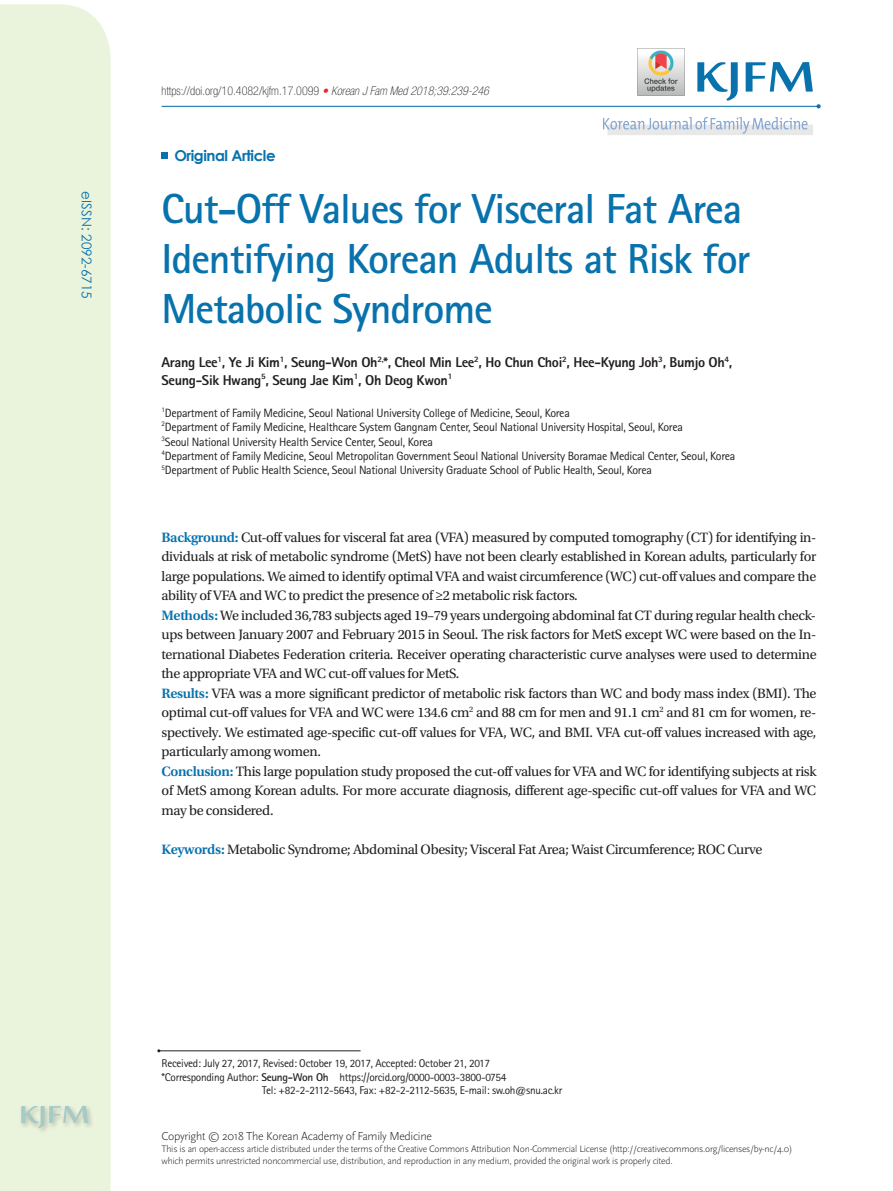
<style>
.page{position:relative;width:893px;height:1191px;background:#fff}
.page>*{position:absolute;margin:0;border:0;box-sizing:border-box;transform-origin:0 0}
.t1{font:700 42px/50.4px "Rotis Sans Serif Std";letter-spacing:-.025em;color:#0872ad}
.t2{font:700 15px "Century Gothic";letter-spacing:-.03em;color:#0872ad}
.t3{font:14.25px/19.5px "Utopia Std";letter-spacing:-.025em;color:#231f20}
.t4{font:800 14.25px/17.1px "Rotis Sans Serif Std";letter-spacing:-.025em;color:#231f20}
.t5{font:13.5px "Century Gothic";color:#0872ad}
.t6{font:12px/14.4px "Rotis Sans Serif Std";letter-spacing:-.025em;color:#231f20}
.t7{font:100 condensed 12px "Helvetica Neue LT Std";color:#231f20}
.t8{font:300 12px "Scala Sans";letter-spacing:-.025em;color:#231f20}
.t9{font:11.25px "Rotis Sans Serif Std";letter-spacing:-.025em;color:#231f20}
.t10{font:300 9.75px/11.7px "Scala Sans";letter-spacing:-.025em;color:#231f20}
.s1{font-style:italic;color:#e02a30}
.s2{font-style:italic}
.s3{font-weight:600;color:#0872ad}
.s4{font-weight:700}
</style>
<div class="page">
<div style="left:0;top:4px;width:111px;height:1187px;background:#eaf3dc"></div>
<hr style="left:162px;top:106px;width:657px;height:1px;background:#0872ad">
<svg style="left:697px;top:62px;width:124px;height:46px"></svg>
<div style="left:607px;top:125px;width:206px;height:10px;background:#e8e8e9"></div>
<svg style="left:603px;top:117px;width:204px;height:17px"></svg>
<div style="left:19px;top:1103px;width:76px;height:31px;background:#231f20;opacity:.75"></div>
<svg style="left:21px;top:1106px;width:67px;height:22px"></svg>
<hr style="left:159px;top:1050px;width:202px;height:1px;background:#231f20">
<div style="left:162px;top:152px;width:6px;height:7px;background:#0872ad"></div>
<img style="left:638px;top:50px;width:46px;height:46px">
<p class="t5" style="left:96px;top:191px;width:109px;rotate:90deg">eISSN: 2092-6715</p>
<p class="t7" style="left:162px;top:84px;width:329px">https://doi.org/10.4082/kjfm.17.0099 <span class="s1">•</span> <span class="s2">Korean J Fam Med 2018;39:239-246</span></p>
<p class="t2" style="left:174px;top:144px;width:103px">Original Article</p>
<h1 class="t1" style="left:162px;top:182px;width:590px">Cut-Off Values for Visceral Fat Area<br>Identifying Korean Adults at Risk for<br>Metabolic Syndrome</h1>
<p class="t4" style="left:162px;top:354px;width:572px">Arang Lee<sup>1</sup>, Ye Ji Kim<sup>1</sup>, Seung-Won Oh<sup>2,</sup>*, Cheol Min Lee<sup>2</sup>, Ho Chun Choi<sup>2</sup>, Hee-Kyung Joh<sup>3</sup>, Bumjo Oh<sup>4</sup>,<br>Seung-Sik Hwang<sup>5</sup>, Seung Jae Kim<sup>1</sup>, Oh Deog Kwon<sup>1</sup></p>
<p class="t6" style="left:162px;top:405px;width:575px"><sup>1</sup>Department of Family Medicine, Seoul National University College of Medicine, Seoul, Korea<br><sup>2</sup>Department of Family Medicine, Healthcare System Gangnam Center, Seoul National University Hospital, Seoul, Korea<br><sup>3</sup>Seoul National University Health Service Center, Seoul, Korea<br><sup>4</sup>Department of Family Medicine, Seoul Metropolitan Government Seoul National University Boramae Medical Center, Seoul, Korea <sup>5</sup>Department of Public Health Science, Seoul National University Graduate School of Public Health, Seoul, Korea</p>
<p class="t3" style="left:162px;top:527px;width:657px"><span class="s3">Background:</span> Cut-off values for visceral fat area (VFA) measured by computed tomography (CT) for identifying in&shy;dividuals at risk of metabolic syndrome (MetS) have not been clearly established in Korean adults, particularly for large populations. We aimed to identify optimal VFA and waist circumference (WC) cut-off values and compare the ability of VFA and WC to predict the presence of ≥2 metabolic risk factors.<br><span class="s3">Methods:</span> We included 36,783 subjects aged 19–79 years undergoing abdominal fat CT during regular health check&shy;ups between January 2007 and February 2015 in Seoul. The risk factors for MetS except WC were based on the In&shy;ternational Diabetes Federation criteria. Receiver operating characteristic curve analyses were used to determine the appropriate VFA and WC cut-off values for MetS.<br><span class="s3">Results:</span> VFA was a more significant predictor of metabolic risk factors than WC and body mass index (BMI). The optimal cut-off values for VFA and WC were 134.6 cm<sup>2</sup> and 88 cm for men and 91.1 cm<sup>2</sup> and 81 cm for women, re&shy;spectively. We estimated age-specific cut-off values for VFA, WC, and BMI. VFA cut-off values increased with age, particularly among women.<br><span class="s3">Conclusion:</span> This large population study proposed the cut-off values for VFA and WC for identifying subjects at risk of MetS among Korean adults. For more accurate diagnosis, different age-specific cut-off values for VFA and WC may be considered.</p>
<p class="t3" style="left:162px;top:839px;width:602px"><span class="s3">Keywords:</span> Metabolic Syndrome; Abdominal Obesity; Visceral Fat Area; Waist Circumference; ROC Curve</p>
<p class="t9" style="left:162px;top:1057px;width:330px">Received: July 27, 2017, Revised: October 19, 2017, Accepted: October 21, 2017</p>
<p class="t9" style="left:162px;top:1070px;width:346px">*Corresponding Author: <span class="s4">Seung-Won Oh</span> https://orcid.org/0000-0003-3800-0754</p>
<p class="t9" style="left:262px;top:1084px;width:302px">Tel: +82-2-2112-5643, Fax: +82-2-2112-5635, E-mail: sw.oh@snu.ac.kr</p>
<p class="t8" style="left:162px;top:1129px;width:272px">Copyright © 2018 The Korean Academy of Family Medicine</p>
<p class="t10" style="left:162px;top:1143px;width:632px">This is an open-access article distributed under the terms of the Creative Commons Attribution Non-Commercial License (http://creativecommons.org/licenses/by-nc/4.0) which permits unrestricted noncommercial use, distribution, and reproduction in any medium, provided the original work is properly cited.</p>
</div>
